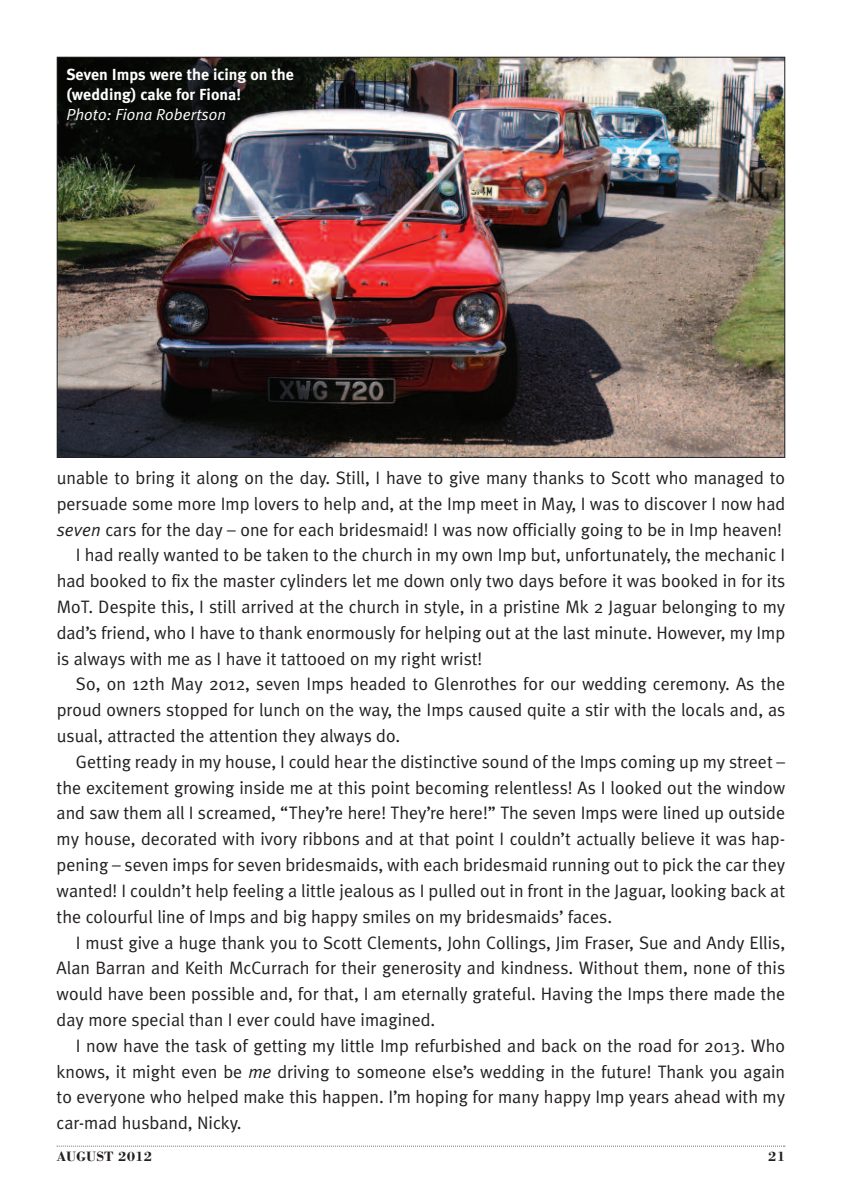
<style>
.page{position:relative;width:842px;height:1191px;background:#fff}
.page>*{position:absolute;margin:0;border:0;box-sizing:border-box;transform-origin:0 0}
.t1{font:18px "Meta Plus Normal";color:#231f20}
.t2{font:700 16px/20px "Meta Plus";color:#fff}
.t3{font:italic 16px "Meta Plus Normal";color:#fff}
.t4{font:700 14px "Bodoni";color:#231f20}
.s1{font-style:italic}
</style>
<div class="page">
<svg style="left:57px;top:1145px;width:728px;height:1px"></svg>
<img style="left:59px;top:59px;width:724px;height:397px">
<p class="t2" style="left:66px;top:65px;width:229px">Seven Imps were the icing on the (wedding) cake for Fiona!</p>
<p class="t3" style="left:66px;top:105px;width:161px">Photo: Fiona Robertson</p>
<p class="t1" style="left:57px;top:467px;width:730px">unable to bring it along on the day. Still, I have to give many thanks to Scott who managed to</p>
<p class="t1" style="left:57px;top:493px;width:730px">persuade some more Imp lovers to help and, at the Imp meet in May, I was to discover I now had</p>
<p class="t1" style="left:57px;top:519px;width:727px"><span class="s1">seven</span> cars for the day – one for each bridesmaid! I was now officially going to be in Imp heaven!</p>
<p class="t1" style="left:76px;top:544px;width:711px">I had really wanted to be taken to the church in my own Imp but, unfortunately, the mechanic I</p>
<p class="t1" style="left:57px;top:570px;width:730px">had booked to fix the master cylinders let me down only two days before it was booked in for its</p>
<p class="t1" style="left:57px;top:596px;width:730px">MoT. Despite this, I still arrived at the church in style, in a pristine Mk 2 Jaguar belonging to my</p>
<p class="t1" style="left:57px;top:622px;width:730px">dad’s friend, who I have to thank enormously for helping out at the last minute. However, my Imp</p>
<p class="t1" style="left:57px;top:648px;width:427px">is always with me as I have it tattooed on my right wrist!</p>
<p class="t1" style="left:76px;top:673px;width:711px">So, on 12th May 2012, seven Imps headed to Glenrothes for our wedding ceremony. As the</p>
<p class="t1" style="left:57px;top:699px;width:730px">proud owners stopped for lunch on the way, the Imps caused quite a stir with the locals and, as</p>
<p class="t1" style="left:57px;top:725px;width:345px">usual, attracted the attention they always do.</p>
<p class="t1" style="left:76px;top:751px;width:711px">Getting ready in my house, I could hear the distinctive sound of the Imps coming up my street –</p>
<p class="t1" style="left:57px;top:777px;width:730px">the excitement growing inside me at this point becoming relentless! As I looked out the window</p>
<p class="t1" style="left:57px;top:802px;width:730px">and saw them all I screamed, “They’re here! They’re here!” The seven Imps were lined up outside</p>
<p class="t1" style="left:57px;top:828px;width:730px">my house, decorated with ivory ribbons and at that point I couldn’t actually believe it was hap-</p>
<p class="t1" style="left:57px;top:854px;width:730px">pening – seven imps for seven bridesmaids, with each bridesmaid running out to pick the car they</p>
<p class="t1" style="left:57px;top:880px;width:730px">wanted! I couldn’t help feeling a little jealous as I pulled out in front in the Jaguar, looking back at</p>
<p class="t1" style="left:57px;top:906px;width:557px">the colourful line of Imps and big happy smiles on my bridesmaids’ faces.</p>
<p class="t1" style="left:76px;top:931px;width:711px">I must give a huge thank you to Scott Clements, John Collings, Jim Fraser, Sue and Andy Ellis,</p>
<p class="t1" style="left:57px;top:957px;width:730px">Alan Barran and Keith McCurrach for their generosity and kindness. Without them, none of this</p>
<p class="t1" style="left:57px;top:983px;width:730px">would have been possible and, for that, I am eternally grateful. Having the Imps there made the</p>
<p class="t1" style="left:57px;top:1009px;width:380px">day more special than I ever could have imagined.</p>
<p class="t1" style="left:76px;top:1035px;width:711px">I now have the task of getting my little Imp refurbished and back on the road for 2013. Who</p>
<p class="t1" style="left:57px;top:1060px;width:730px">knows, it might even be <span class="s1">me</span> driving to someone else’s wedding in the future! Thank you again</p>
<p class="t1" style="left:57px;top:1086px;width:730px">to everyone who helped make this happen. I’m hoping for many happy Imp years ahead with my</p>
<p class="t1" style="left:57px;top:1112px;width:186px">car-mad husband, Nicky.</p>
<p class="t4" style="left:57px;top:1147px;width:97px">AUGUST 2012</p>
<p class="t4" style="left:768px;top:1147px;width:19px">21</p>
</div>
